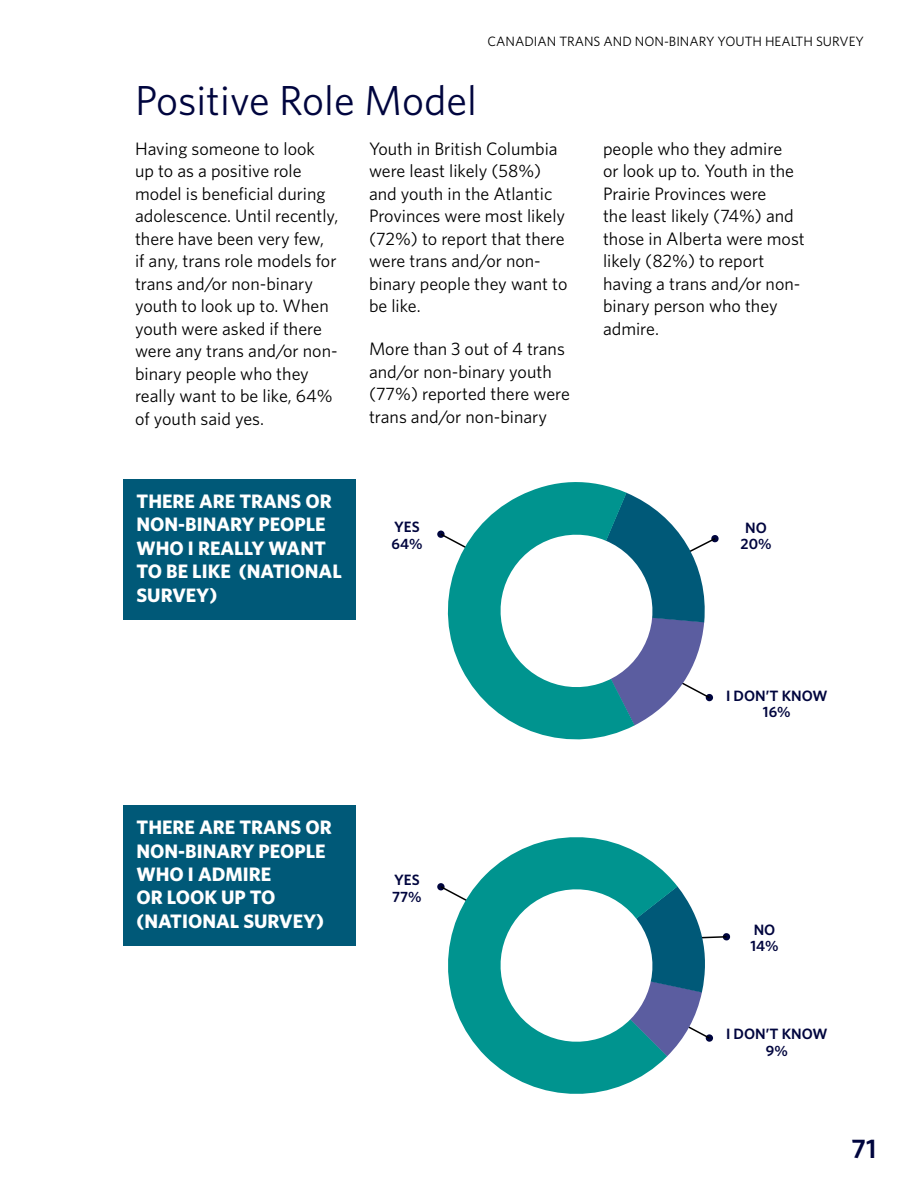
<style>
.page{position:relative;width:918px;height:1188px;background:#fff}
.page>*{position:absolute;margin:0;border:0;box-sizing:border-box;transform-origin:0 0}
.t1{font:42px "Whitney";color:#00053e}
.t2{font:600 27px "Whitney";color:#00053e}
.t3{font:700 19.5px/23.4px "Whitney";color:#fff}
.t4{font:18px/22.5px "Whitney";color:#000}
.t5{font:600 15px/16.5px "Whitney";color:#00053e}
.t6{font:13.5px "Whitney";color:#000}
</style>
<div class="page">
<svg style="left:437px;top:482px;width:198px;height:258px"></svg>
<svg style="left:437px;top:837px;width:235px;height:257px;fill:#00948f"></svg>
<svg style="left:492px;top:493px;width:227px;height:232px"></svg>
<svg style="left:492px;top:880px;width:239px;height:176px"></svg>
<div style="left:123px;top:479px;width:233px;height:140px;background:#005978"></div>
<div style="left:123px;top:805px;width:233px;height:140px;background:#005978"></div>
<p class="t6" style="left:488px;top:32px;width:378px">CANADIAN TRANS AND NON-BINARY YOUTH HEALTH SURVEY</p>
<h1 class="t1" style="left:135px;top:72px;width:344px">Positive Role Model</h1>
<p class="t4" style="left:135px;top:137px;width:205px">Having someone to look<br>up to as a positive role model is beneficial during adolescence. Until recently, there have been very few,<br>if any, trans role models for trans and/or non-binary youth to look up to. When youth were asked if there were any trans and/or non&shy;binary people who they really want to be like, 64% of youth said yes.</p>
<p class="t4" style="left:369px;top:137px;width:200px">Youth in British Columbia were least likely (58%) and youth in the Atlantic<br>Provinces were most likely (72%) to report that there were trans and/or non&shy;binary people they want to be like.</p>
<p class="t4" style="left:369px;top:337px;width:202px">More than 3 out of 4 trans and/or non-binary youth (77%) reported there were trans and/or non-binary</p>
<p class="t3" style="left:136px;top:489px;width:207px">THERE ARE TRANS OR<br>NON-BINARY PEOPLE<br>WHO I REALLY WANT<br>TO BE LIKE (NATIONAL<br>SURVEY)</p>
<p class="t5" style="left:391px;top:519px;width:33px">YES<br>64%</p>
<p class="t4" style="left:603px;top:137px;width:203px">people who they admire<br>or look up to. Youth in the<br>Prairie Provinces were<br>the least likely (74%) and those in Alberta were most likely (82%) to report having a trans and/or non&shy;binary person who they admire.</p>
<p class="t5" style="left:741px;top:519px;width:33px;text-align:center">NO<br>20%</p>
<p class="t5" style="left:726px;top:687px;width:103px;text-align:center">I DON’T KNOW<br>16%</p>
<p class="t3" style="left:136px;top:815px;width:197px">THERE ARE TRANS OR<br>NON-BINARY PEOPLE<br>WHO I ADMIRE<br>OR LOOK UP TO (NATIONAL SURVEY)</p>
<p class="t5" style="left:392px;top:871px;width:31px">YES<br>77%</p>
<p class="t5" style="left:750px;top:921px;width:30px">NO<br>14%</p>
<p class="t5" style="left:726px;top:1026px;width:103px;text-align:center">I DON’T KNOW<br>9%</p>
<h2 class="t2" style="left:851px;top:1131px;width:27px">71</h2>
</div>
